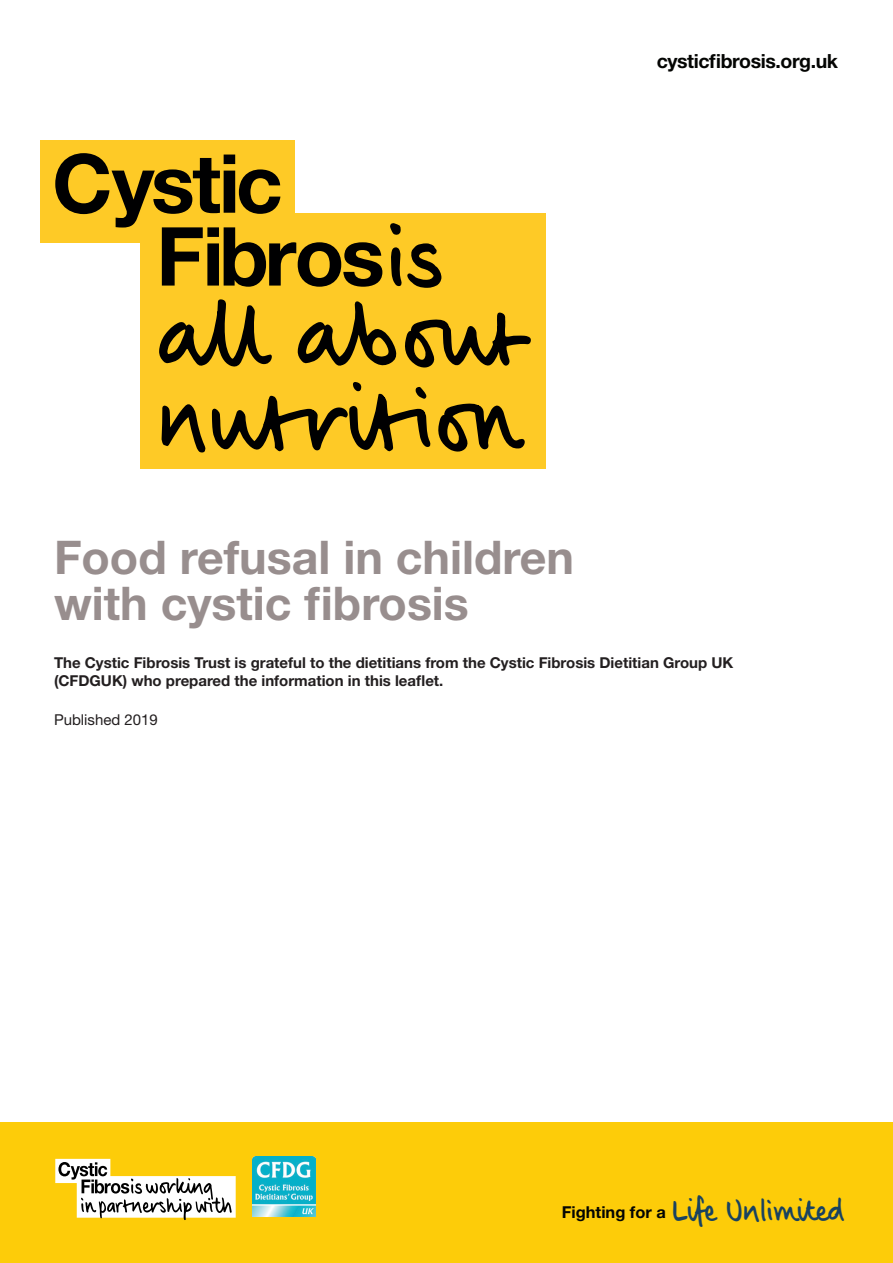
<style>
.page{position:relative;width:893px;height:1263px;background:#fff}
.page>*{position:absolute;margin:0;border:0;box-sizing:border-box;transform-origin:0 0}
.t1{font:700 46.5px "Helvetica Neue LT Std";color:#988e8e}
.t2{font:26.85px "CF Script";letter-spacing:-.015em;color:#194260}
.t3{font:700 19.5px "Helvetica Neue LT Std";letter-spacing:-.02em;color:#040503}
.t4{font:700 15px "Helvetica Neue LT Std";color:#231f20}
.t5{font:15px "Helvetica Neue LT Std";color:#231f20}
.s1{font-family:"Helvetica Neue LT";font-weight:700;font-size:16.5px;color:#040503}
</style>
<div class="page">
<div style="left:0;top:1123px;width:893px;height:140px;background:#fdcc09"></div>
<div style="left:41px;top:140px;width:254px;height:102px;background:#feca26"></div>
<div style="left:140px;top:213px;width:406px;height:255px;background:#feca26"></div>
<svg style="left:55px;top:153px;width:386px;height:135px"></svg>
<svg style="left:159px;top:299px;width:372px;height:69px"></svg>
<svg style="left:161px;top:382px;width:364px;height:71px"></svg>
<svg style="left:55px;top:1159px;width:181px;height:61px"></svg>
<img style="left:253px;top:1156px;width:63px;height:61px">
<p class="t3" style="left:657px;top:49px;width:183px">cysticfibrosis.org.uk</p>
<p class="t1" style="left:54px;top:528px;width:522px">Food refusal in children</p>
<p class="t1" style="left:54px;top:575px;width:416px">with cystic fibrosis</p>
<p class="t4" style="left:54px;top:653px;width:681px">The Cystic Fibrosis Trust is grateful to the dietitians from the Cystic Fibrosis Dietitian Group UK</p>
<p class="t4" style="left:54px;top:671px;width:391px">(CFDGUK) who prepared the information in this leaflet.</p>
<p class="t5" style="left:54px;top:711px;width:105px">Published 2019</p>
<p class="t2" style="left:562px;top:1188px;width:283px"><span class="s1">Fighting for a</span> Life Unlimited</p>
</div>
